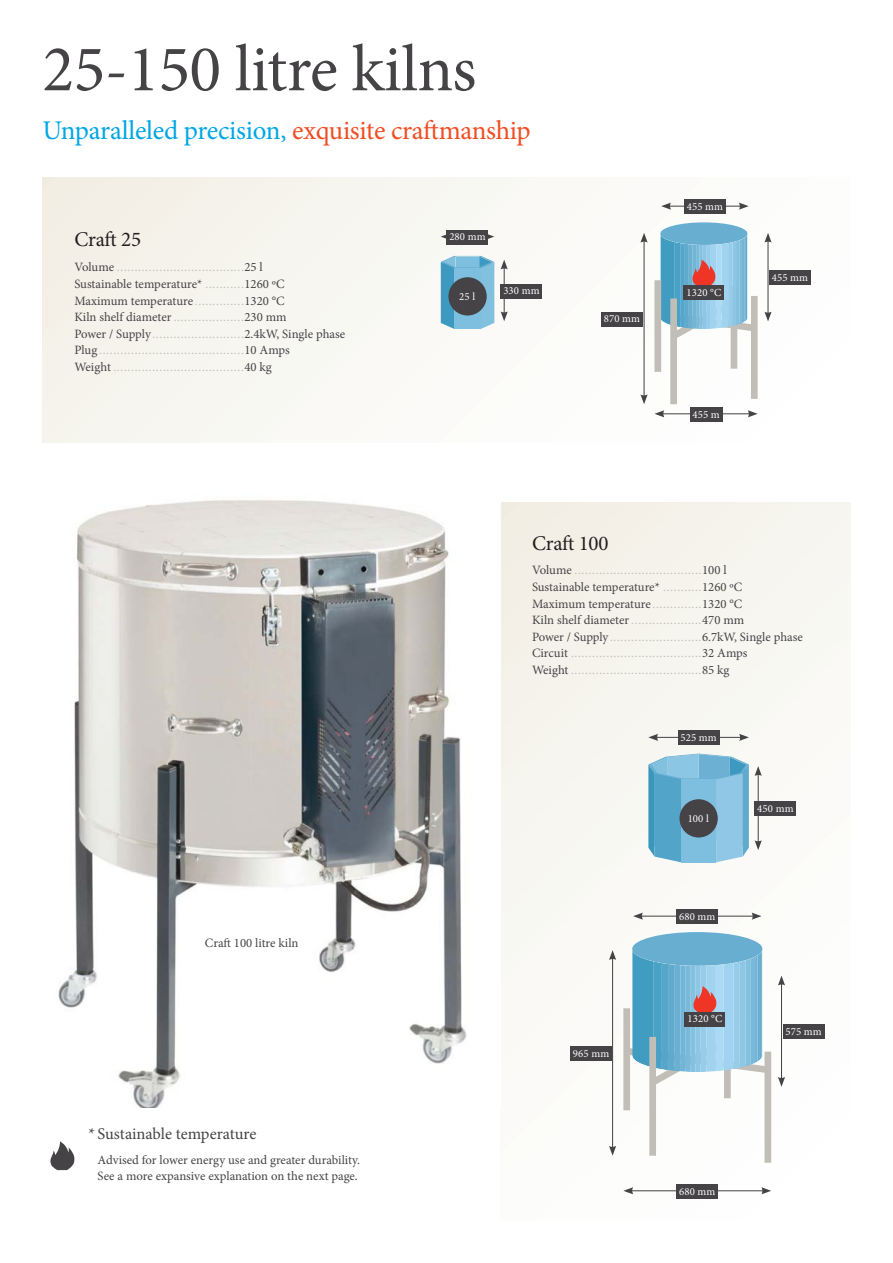
<style>
.page{position:relative;width:893px;height:1263px;background:#fff}
.page>*{position:absolute;margin:0;border:0;box-sizing:border-box;transform-origin:0 0}
.Kop_1{font:66px "Minion Pro";letter-spacing:-.01em;color:#454346}
.Kop_2{font:27px "Minion Pro";letter-spacing:-.015em;color:#00a6e4}
.Kop_3{font:21px "Minion Pro";letter-spacing:-.01em;color:#231f20}
.Groot{font:16.5px "Minion Pro";letter-spacing:-.005em;color:#454346}
.Text_-_inline_table{font:12.75px "Minion Pro";color:#454346}
.Text_-_inline_table-2{font:12.75px "Minion Pro";color:#c0beb7}
.Text{font:12.75px/16.5px "Minion Pro";color:#454346}
.Ovenlabel{font:10.8px "Minion Pro";letter-spacing:.01em;color:#fff}
.s1{color:#f04d22}
.s2{color:#454346}
.s3{color:#c0beb7}
</style>
<div class="page">
<div style="left:43px;top:178px;width:807px;height:265px;background:linear-gradient(to right,#f4f2ea,#fefeff)"></div>
<svg style="left:441px;top:256px;width:53px;height:73px"></svg>
<div style="left:454px;top:268px;width:27px;height:61px;background:#7ebede"></div>
<div style="left:448px;top:277px;width:39px;height:38px;background:#454346;border-radius:50%"></div>
<svg style="left:441px;top:233px;width:6px;height:7px"></svg>
<svg style="left:488px;top:233px;width:6px;height:7px"></svg>
<div style="left:447px;top:230px;width:41px;height:15px;background:#454346"></div>
<hr style="left:504px;top:267px;width:1px;height:47px;background:#454346">
<svg style="left:501px;top:311px;width:7px;height:10px"></svg>
<svg style="left:501px;top:260px;width:7px;height:9px"></svg>
<div style="left:501px;top:284px;width:41px;height:14px;background:#454346"></div>
<div style="left:731px;top:286px;width:6px;height:83px;background:#c0beb7"></div>
<div style="left:660px;top:222px;width:87px;height:23px;background:#67aed1;border-radius:50%"></div>
<div style="left:751px;top:296px;width:7px;height:103px;background:#c0beb7"></div>
<div style="left:654px;top:280px;width:7px;height:92px;background:#c0beb7"></div>
<hr style="left:662px;top:413px;width:88px;height:1px;background:#454346">
<svg style="left:654px;top:410px;width:10px;height:7px"></svg>
<svg style="left:748px;top:410px;width:10px;height:7px"></svg>
<hr style="left:669px;top:206px;width:72px;height:1px;background:#454346">
<svg style="left:661px;top:203px;width:10px;height:7px"></svg>
<svg style="left:739px;top:203px;width:10px;height:7px"></svg>
<div style="left:690px;top:407px;width:32px;height:15px;background:#454346"></div>
<div style="left:684px;top:199px;width:42px;height:15px;background:#454346"></div>
<hr style="left:644px;top:240px;width:1px;height:157px;background:#454346">
<svg style="left:640px;top:394px;width:8px;height:10px"></svg>
<svg style="left:640px;top:233px;width:8px;height:10px"></svg>
<div style="left:601px;top:312px;width:42px;height:14px;background:#454346"></div>
<div style="left:769px;top:270px;width:42px;height:15px;background:#454346"></div>
<div style="left:670px;top:298px;width:7px;height:106px;background:#c0beb7"></div>
<svg style="left:660px;top:233px;width:112px;height:112px"></svg>
<div style="left:684px;top:285px;width:40px;height:15px;background:#454346"></div>
<div style="left:500px;top:502px;width:351px;height:718px;background:#f8f8f4"></div>
<img style="left:58px;top:500px;width:409px;height:607px">
<div style="left:724px;top:1024px;width:7px;height:74px;background:#c0beb7"></div>
<div style="left:632px;top:932px;width:130px;height:34px;background:#67aed1;border-radius:50%"></div>
<div style="left:764px;top:1051px;width:7px;height:112px;background:#c0beb7"></div>
<div style="left:623px;top:1008px;width:7px;height:102px;background:#c0beb7"></div>
<hr style="left:631px;top:1190px;width:133px;height:1px;background:#454346">
<svg style="left:623px;top:1187px;width:10px;height:7px"></svg>
<svg style="left:761px;top:1187px;width:10px;height:7px"></svg>
<hr style="left:641px;top:916px;width:113px;height:1px;background:#454346">
<svg style="left:633px;top:912px;width:10px;height:8px"></svg>
<svg style="left:752px;top:912px;width:9px;height:8px"></svg>
<div style="left:676px;top:1184px;width:42px;height:15px;background:#454346"></div>
<div style="left:676px;top:909px;width:42px;height:15px;background:#454346"></div>
<hr style="left:612px;top:958px;width:1px;height:190px;background:#454346">
<svg style="left:609px;top:1146px;width:7px;height:10px"></svg>
<div style="left:570px;top:1046px;width:42px;height:15px;background:#454346"></div>
<div style="left:783px;top:1024px;width:41px;height:15px;background:#454346"></div>
<div style="left:649px;top:1037px;width:7px;height:119px;background:#c0beb7"></div>
<svg style="left:609px;top:949px;width:176px;height:142px"></svg>
<div style="left:685px;top:1012px;width:40px;height:14px;background:#454346"></div>
<svg style="left:648px;top:753px;width:101px;height:109px"></svg>
<div style="left:679px;top:799px;width:39px;height:38px;background:#454346;border-radius:50%"></div>
<hr style="left:656px;top:737px;width:85px;height:1px;background:#454346">
<svg style="left:648px;top:734px;width:10px;height:7px"></svg>
<svg style="left:739px;top:734px;width:10px;height:7px"></svg>
<div style="left:678px;top:730px;width:41px;height:15px;background:#454346"></div>
<hr style="left:758px;top:774px;width:1px;height:69px;background:#454346">
<svg style="left:755px;top:840px;width:7px;height:10px"></svg>
<svg style="left:755px;top:766px;width:7px;height:10px"></svg>
<div style="left:755px;top:801px;width:41px;height:15px;background:#454346"></div>
<svg style="left:50px;top:1141px;width:24px;height:29px"></svg>
<p class="Kop_1" style="left:43px;top:25px;width:435px">25-150 litre kilns</p>
<p class="Kop_2" style="left:43px;top:112px;width:490px">Unparalleled precision, <span class="s1">exquisite craftmanship</span></p>
<p class="Kop_3" style="left:74px;top:226px;width:68px">Craft 25</p>
<p class="Text_-_inline_table-2" style="left:74px;top:259px;width:190px"><span class="s2">Volume</span> ....................................<span class="s2">25 l</span></p>
<p class="Text_-_inline_table" style="left:74px;top:275px;width:212px">Sustainable temperature* <span class="s3">...........</span>1260 ºC</p>
<p class="Text_-_inline_table" style="left:74px;top:292px;width:212px">Maximum temperature <span class="s3">..............</span>1320 °C</p>
<p class="Text_-_inline_table" style="left:74px;top:308px;width:214px">Kiln shelf diameter<span class="s3">....................</span>230 mm</p>
<p class="Text_-_inline_table" style="left:74px;top:325px;width:272px">Power / Supply<span class="s3">..........................</span>2.4kW, Single phase</p>
<p class="Text_-_inline_table-2" style="left:74px;top:342px;width:217px"><span class="s2">Plug</span>.........................................<span class="s2">10 Amps</span></p>
<p class="Text_-_inline_table-2" style="left:74px;top:358px;width:199px"><span class="s2">Weight</span> .....................................<span class="s2">40 kg</span></p>
<p class="Ovenlabel" style="left:449px;top:230px;width:38px">280 mm</p>
<p class="Ovenlabel" style="left:459px;top:290px;width:17px">25 l</p>
<p class="Ovenlabel" style="left:503px;top:283px;width:38px">330 mm</p>
<p class="Ovenlabel" style="left:604px;top:312px;width:38px">870 mm</p>
<p class="Ovenlabel" style="left:687px;top:199px;width:38px">455 mm</p>
<p class="Ovenlabel" style="left:686px;top:285px;width:36px">1320 °C</p>
<p class="Ovenlabel" style="left:692px;top:407px;width:29px">455 m</p>
<p class="Ovenlabel" style="left:772px;top:270px;width:38px">455 mm</p>
<p class="Kop_3" style="left:532px;top:529px;width:78px">Craft 100</p>
<p class="Text_-_inline_table-2" style="left:532px;top:562px;width:196px"><span class="s2">Volume</span> ....................................<span class="s2">100 l</span></p>
<p class="Text_-_inline_table" style="left:532px;top:578px;width:212px">Sustainable temperature* <span class="s3">...........</span>1260 ºC</p>
<p class="Text_-_inline_table" style="left:532px;top:595px;width:212px">Maximum temperature <span class="s3">..............</span>1320 °C</p>
<p class="Text_-_inline_table" style="left:532px;top:612px;width:214px">Kiln shelf diameter<span class="s3">....................</span>470 mm</p>
<p class="Text_-_inline_table" style="left:532px;top:628px;width:272px">Power / Supply<span class="s3">..........................</span>6.7kW, Single phase</p>
<p class="Text_-_inline_table-2" style="left:532px;top:645px;width:217px"><span class="s2">Circuit</span> .....................................<span class="s2">32 Amps</span></p>
<p class="Text_-_inline_table-2" style="left:532px;top:661px;width:199px"><span class="s2">Weight</span> .....................................<span class="s2">85 kg</span></p>
<p class="Text" style="left:205px;top:935px;width:95px">Craft 100 litre kiln</p>
<p class="Groot" style="left:89px;top:1123px;width:169px">* Sustainable temperature</p>
<p class="Text" style="left:98px;top:1151px;width:264px">Advised for lower energy use and greater durability.<br>See a more expansive explanation on the next page.</p>
<p class="Ovenlabel" style="left:573px;top:1046px;width:38px">965 mm</p>
<p class="Ovenlabel" style="left:680px;top:730px;width:38px">525 mm</p>
<p class="Ovenlabel" style="left:688px;top:812px;width:23px">100 l</p>
<p class="Ovenlabel" style="left:679px;top:909px;width:38px">680 mm</p>
<p class="Ovenlabel" style="left:757px;top:801px;width:38px">450 mm</p>
<p class="Ovenlabel" style="left:687px;top:1011px;width:36px">1320 °C</p>
<p class="Ovenlabel" style="left:785px;top:1024px;width:38px">575 mm</p>
<p class="Ovenlabel" style="left:679px;top:1184px;width:38px">680 mm</p>
</div>
